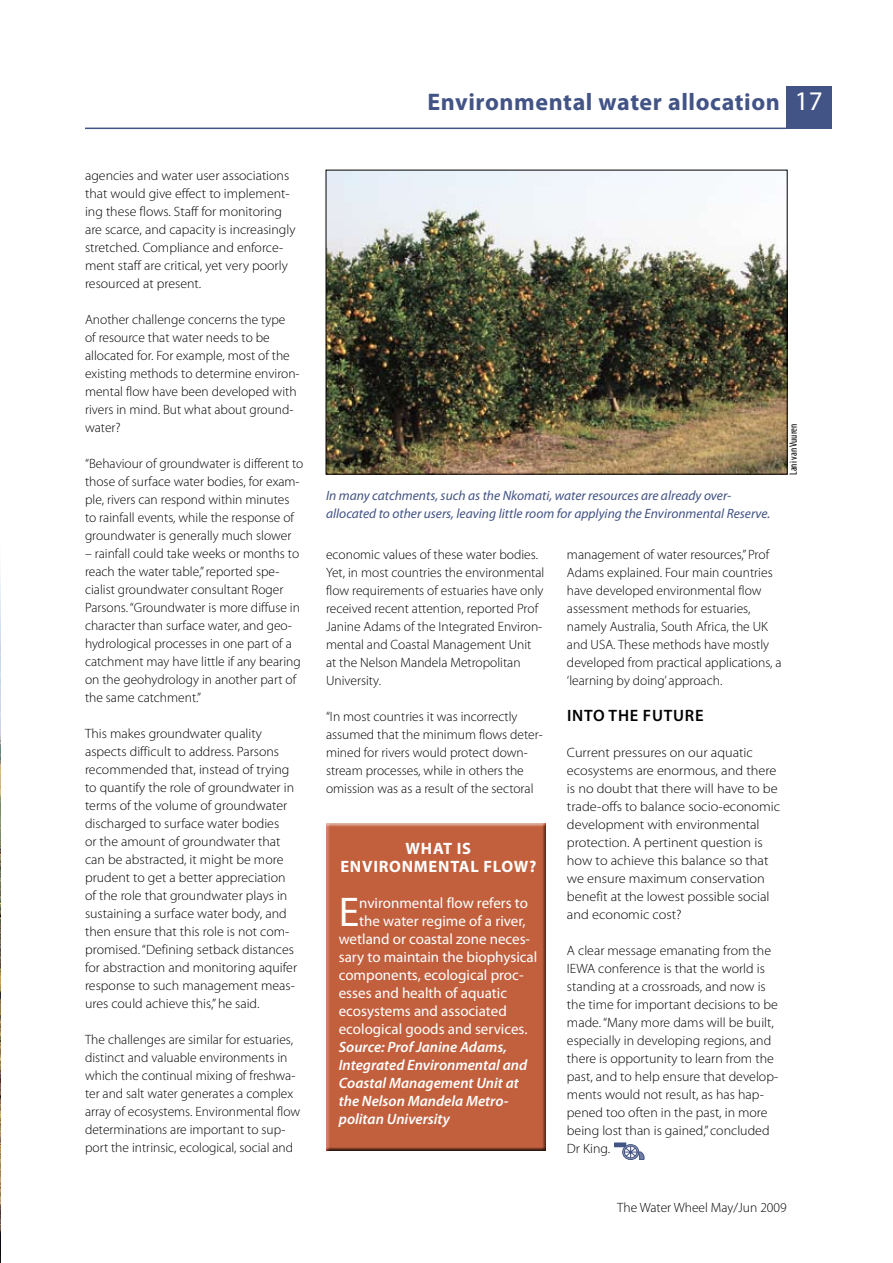
<style>
.page{position:relative;width:893px;height:1263px;background:#fff}
.page>*{position:absolute;margin:0;border:0;box-sizing:border-box;transform-origin:0 0}
.t1{font:41.7px "Myriad Pro";color:#fff}
.t2{font:700 24px "Myriad Pro";letter-spacing:.025em;color:#425385}
.t3{font:700 16.5px/18px "Myriad Pro";letter-spacing:.045em;color:#fff;text-align:center}
.t4{font:600 16.5px "Myriad Pro";letter-spacing:.045em;color:#000}
.t5{font:15px "Myriad Pro";color:#fff}
.t6{font:italic 600 15px/18px "Myriad Pro";color:#fff}
.t7{font:300 13.5px/18px "Myriad Pro";color:#000}
.t8{font:300 13.5px/18px "Myriad Pro";color:#000;scale:1.06 1}
.t9{font:italic 13.5px/18px "Myriad Pro";color:#425385}
.t10{font:condensed 10.65px "Myriad Pro";color:#000}
.s1{font-weight:400;font-size:27px;color:#fff}
</style>
<div class="page">
<hr style="left:85px;top:128px;width:702px;height:1px;background:#425385">
<div style="left:787px;top:86px;width:45px;height:43px;background:#425385"></div>
<img style="left:328px;top:172px;width:458px;height:301px">
<div style="left:326px;top:170px;width:462px;height:305px;border:1px solid #000"></div>
<img style="left:0;top:569px;width:1px;height:694px">
<div style="left:324px;top:820px;width:222px;height:332px;background:#c2603e"></div>
<div style="left:615px;top:1143px;width:11px;height:4px;border:1px solid #425385"></div>
<div style="left:623px;top:1144px;width:16px;height:15px;background:#9da6c0;border-radius:50%"></div>
<div style="left:622px;top:1144px;width:17px;height:16px;border:1px solid #425385;border-radius:50%"></div>
<svg style="left:624px;top:1146px;width:20px;height:14px"></svg>
<h2 class="t2" style="left:427px;top:86px;width:397px">Environmental water allocation <span class="s1">17</span></h2>
<p class="t7" style="left:85px;top:167px;width:212px">agencies and water user associations that would give effect to implement&shy;ing these flows. Staff for monitoring are scarce, and capacity is increasingly stretched. Compliance and enforce&shy;ment staff are critical, yet very poorly resourced at present.</p>
<p class="t7" style="left:85px;top:311px;width:216px">Another challenge concerns the type<br>of resource that water needs to be allocated for. For example, most of the existing methods to determine environ&shy;mental flow have been developed with rivers in mind. But what about ground&shy;water?</p>
<p class="t7" style="left:85px;top:455px;width:220px">“Behaviour of groundwater is different to those of surface water bodies, for exam&shy;ple, rivers can respond within minutes to rainfall events, while the response of groundwater is generally much slower</p>
<p class="t7" style="left:85px;top:545px;width:217px">– rainfall could take weeks or months to reach the water table,” reported spe&shy;cialist groundwater consultant Roger Parsons. “Groundwater is more diffuse in character than surface water, and geo&shy;hydrological processes in one part of a catchment may have little if any bearing on the geohydrology in another part of the same catchment.”</p>
<p class="t7" style="left:85px;top:725px;width:214px">This makes groundwater quality aspects difficult to address. Parsons recommended that, instead of trying to quantify the role of groundwater in terms of the volume of groundwater discharged to surface water bodies<br>or the amount of groundwater that can be abstracted, it might be more prudent to get a better appreciation of the role that groundwater plays in sustaining a surface water body, and then ensure that this role is not com&shy;promised. “Defining setback distances for abstraction and monitoring aquifer response to such management meas&shy;ures could achieve this,” he said.</p>
<p class="t7" style="left:85px;top:1031px;width:217px">The challenges are similar for estuaries, distinct and valuable environments in which the continual mixing of freshwa&shy;ter and salt water generates a complex array of ecosystems. Environmental flow determinations are important to sup&shy;port the intrinsic, ecological, social and</p>
<p class="t9" style="left:326px;top:487px;width:446px">In many catchments, such as the Nkomati, water resources are already over&shy;allocated to other users, leaving little room for applying the Environmental Reserve.</p>
<p class="t10" style="left:787px;top:475px;width:53px;rotate:-90deg">Lani van Vuuren</p>
<p class="t7" style="left:326px;top:545px;width:220px">economic values of these water bodies.<br>Yet, in most countries the environmental flow requirements of estuaries have only received recent attention, reported Prof Janine Adams of the Integrated Environ&shy;mental and Coastal Management Unit at the Nelson Mandela Metropolitan University.</p>
<p class="t7" style="left:326px;top:707px;width:218px">“In most countries it was incorrectly assumed that the minimum flows deter&shy;mined for rivers would protect down&shy;stream processes, while in others the omission was as a result of the sectoral</p>
<p class="t3" style="left:340px;top:839px;width:198px">What is environmental flow?</p>
<h1 class="t1" style="left:339px;top:887px;width:22px">E</h1>
<p class="t5" style="left:359px;top:894px;width:170px">nvironmental flow refers to</p>
<p class="t5" style="left:359px;top:912px;width:168px">the water regime of a river,</p>
<p class="t5" style="left:339px;top:930px;width:193px">wetland or coastal zone neces-</p>
<p class="t5" style="left:339px;top:948px;width:200px">sary to maintain the biophysical</p>
<p class="t5" style="left:339px;top:966px;width:186px">components, ecological proc-</p>
<p class="t5" style="left:339px;top:984px;width:170px">esses and health of aquatic</p>
<p class="t5" style="left:339px;top:1002px;width:170px">ecosystems and associated</p>
<p class="t5" style="left:339px;top:1020px;width:190px">ecological goods and services.</p>
<p class="t6" style="left:339px;top:1038px;width:190px">Source: Prof Janine Adams,<br>Integrated Environmental and<br>Coastal Management Unit at the Nelson Mandela Metro&shy;politan University</p>
<p class="t7" style="left:567px;top:545px;width:216px">management of water resources,” Prof Adams explained. Four main countries have developed environmental flow assessment methods for estuaries, namely Australia, South Africa, the UK and USA. These methods have mostly developed from practical applications, a ‘learning by doing’ approach.</p>
<p class="t4" style="left:567px;top:705px;width:138px">INTO THE FUTURE</p>
<p class="t8" style="left:567px;top:743px;width:203px">Current pressures on our aquatic ecosystems are enormous, and there is no doubt that there will have to be trade-offs to balance socio-economic development with environmental protection. A pertinent question is how to achieve this balance so that we ensure maximum conservation benefit at the lowest possible social and economic cost?</p>
<p class="t7" style="left:567px;top:941px;width:213px">A clear message emanating from the IEWA conference is that the world is standing at a crossroads, and now is the time for important decisions to be made. “Many more dams will be built, especially in developing regions, and there is opportunity to learn from the past, and to help ensure that develop&shy;ments would not result, as has hap&shy;pened too often in the past, in more being lost than is gained,” concluded Dr King.</p>
<p class="t7" style="left:617px;top:1198px;width:171px">The Water Wheel May/Jun 2009</p>
</div>
